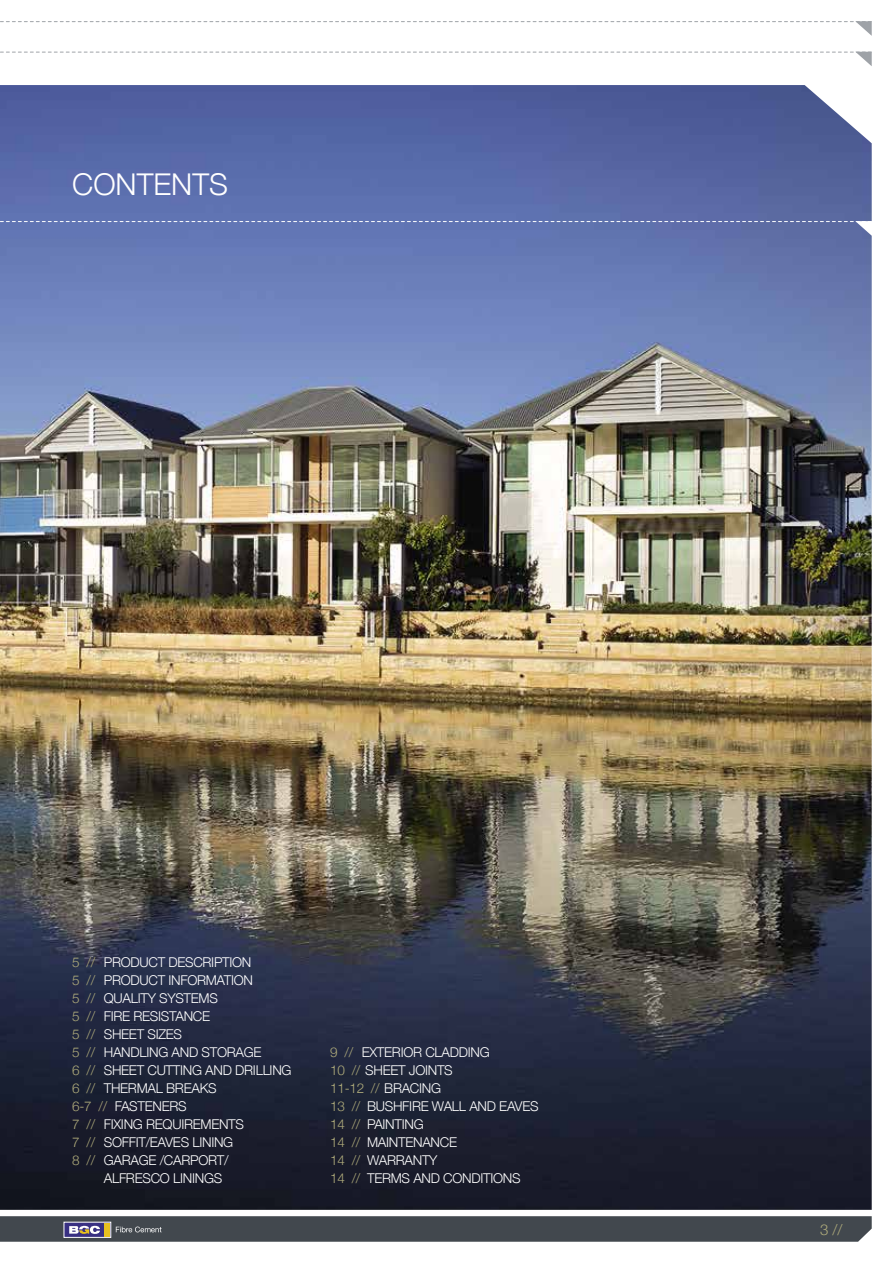
<style>
.page{position:relative;width:893px;height:1263px;background:#fff}
.page>*{position:absolute;margin:0;border:0;box-sizing:border-box;transform-origin:0 0}
.t1{font:300 30px "Helvetica Neue";color:#fff}
.t2{font:300 15px "Helvetica Neue";color:#b1ad7c}
.t3{font:300 13.5px/18px "Helvetica Neue";letter-spacing:-.02em;color:#fff}
.s1{color:#b1ad7c}
</style>
<div class="page">
<img style="left:0;top:85px;width:872px;height:1125px">
<svg style="left:0;top:21px;width:872px;height:15px"></svg>
<svg style="left:0;top:52px;width:872px;height:14px"></svg>
<svg style="left:0;top:221px;width:871px;height:1px"></svg>
<svg style="left:0;top:1216px;width:872px;height:26px;background:#494e55"></svg>
<h1 class="t1" style="left:72px;top:173px;width:157px">CONTENTS</h1>
<p class="t3" style="left:72px;top:954px;width:181px"><span class="s1">5 //</span> PRODUCT DESCRIPTION</p>
<p class="t3" style="left:72px;top:972px;width:182px"><span class="s1">5 //</span> PRODUCT INFORMATION</p>
<p class="t3" style="left:72px;top:990px;width:147px"><span class="s1">5 //</span> QUALITY SYSTEMS</p>
<p class="t3" style="left:72px;top:1008px;width:139px"><span class="s1">5 //</span> FIRE RESISTANCE</p>
<p class="t3" style="left:72px;top:1026px;width:111px"><span class="s1">5 //</span> SHEET SIZES</p>
<p class="t3" style="left:72px;top:1044px;width:191px"><span class="s1">5 //</span> HANDLING AND STORAGE</p>
<p class="t3" style="left:72px;top:1062px;width:221px"><span class="s1">6 //</span> SHEET CUTTING AND DRILLING</p>
<p class="t3" style="left:72px;top:1080px;width:146px"><span class="s1">6 //</span> THERMAL BREAKS</p>
<p class="t3" style="left:72px;top:1098px;width:116px"><span class="s1">6-7 //</span> FASTENERS</p>
<p class="t3" style="left:72px;top:1116px;width:173px"><span class="s1">7 //</span> FIXING REQUIREMENTS</p>
<p class="t3" style="left:72px;top:1134px;width:163px"><span class="s1">7 //</span> SOFFIT/EAVES LINING</p>
<p class="t3" style="left:72px;top:1152px;width:158px"><span class="s1">8 //</span> GARAGE /CARPORT/</p>
<p class="t3" style="left:104px;top:1170px;width:120px">ALFRESCO LININGS</p>
<p class="t3" style="left:330px;top:1044px;width:210px"><span class="s1">9 //</span> EXTERIOR CLADDING<br><span class="s1">10 //</span> SHEET JOINTS<br><span class="s1">11-12 //</span> BRACING<br><span class="s1">13 //</span> BUSHFIRE WALL AND EAVES<br><span class="s1">14 //</span> PAINTING<br><span class="s1">14 //</span> MAINTENANCE<br><span class="s1">14 //</span> WARRANTY<br><span class="s1">14 //</span> TERMS AND CONDITIONS</p>
<p class="t2" style="left:820px;top:1224px;width:24px">3 //</p>
</div>
